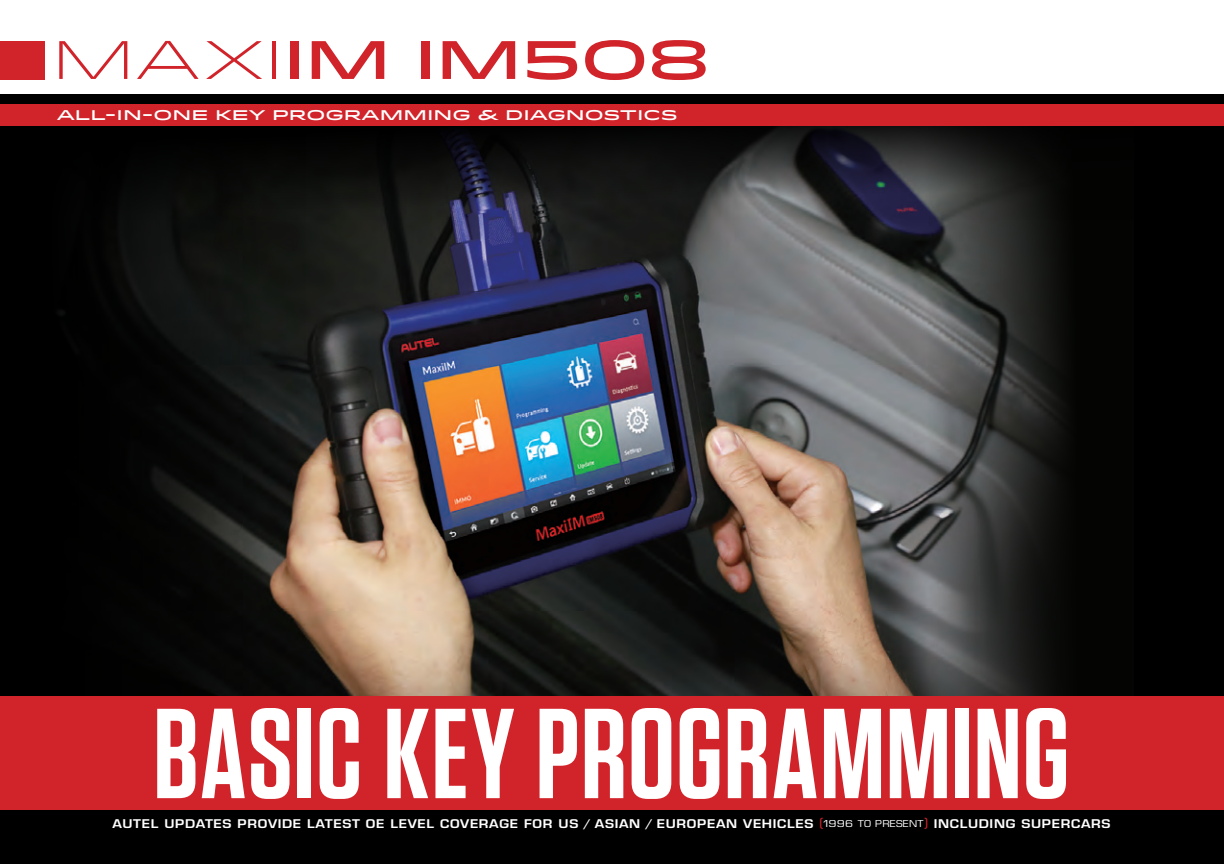
<style>
.page{position:relative;width:1224px;height:864px;background:#fff}
.page>*{position:absolute;margin:0;border:0;box-sizing:border-box;transform-origin:0 0}
.t1{font:600 127.6px "Tungsten";letter-spacing:.005em;color:#fff}
.t2{font:500 54px "Idlewild";letter-spacing:-.035em;color:#d1232a}
.t3{font:500 14px "Idlewild";color:#fff;scale:1.06 1}
.t4{font:600 11.6px "Eurostile LT Std";letter-spacing:.05em;color:#fff;scale:1.14 1}
.s1{font-weight:300}
.s2{font-weight:400;font-size:12.2px;color:#d1232a}
.s3{font-weight:400;font-size:9.2px}
</style>
<div class="page">
<img style="left:306px;top:220px;width:594px;height:476px">
<div style="left:1104px;top:94px;width:120px;height:626px;background:#000"></div>
<svg style="left:900px;top:220px;width:204px;height:476px;background:#353636"></svg>
<div style="left:0;top:794px;width:1224px;height:70px;background:#000"></div>
<svg style="left:0;top:94px;width:1224px;height:126px;background:#171618"></svg>
<div style="left:0;top:41px;width:45px;height:39px;background:#d1232a"></div>
<svg style="left:0;top:125px;width:306px;height:571px;background:#0a0a09"></svg>
<div style="left:0;top:696px;width:1224px;height:114px;background:#d1232a"></div>
<div style="left:0;top:104px;width:1224px;height:21px;background:#d1232a"></div>
<h2 class="t2" style="left:51px;top:19px;width:661px"><span class="s1">MAXI</span>IM IM508</h2>
<p class="t3" style="left:57px;top:105px;width:587px">ALL-IN-ONE KEY PROGRAMMING &amp; DIAGNOSTICS</p>
<h1 class="t1" style="left:153px;top:687px;width:918px">BASIC KEY PROGRAMMING</h1>
<p class="t4" style="left:112px;top:817px;width:877px">AUTEL UPDATES PROVIDE LATEST OE LEVEL COVERAGE FOR US / ASIAN / EUROPEAN VEHICLES <span class="s2">(</span><span class="s3">1996 TO PRESENT</span><span class="s2">)</span> INCLUDING SUPERCARS</p>
</div>
